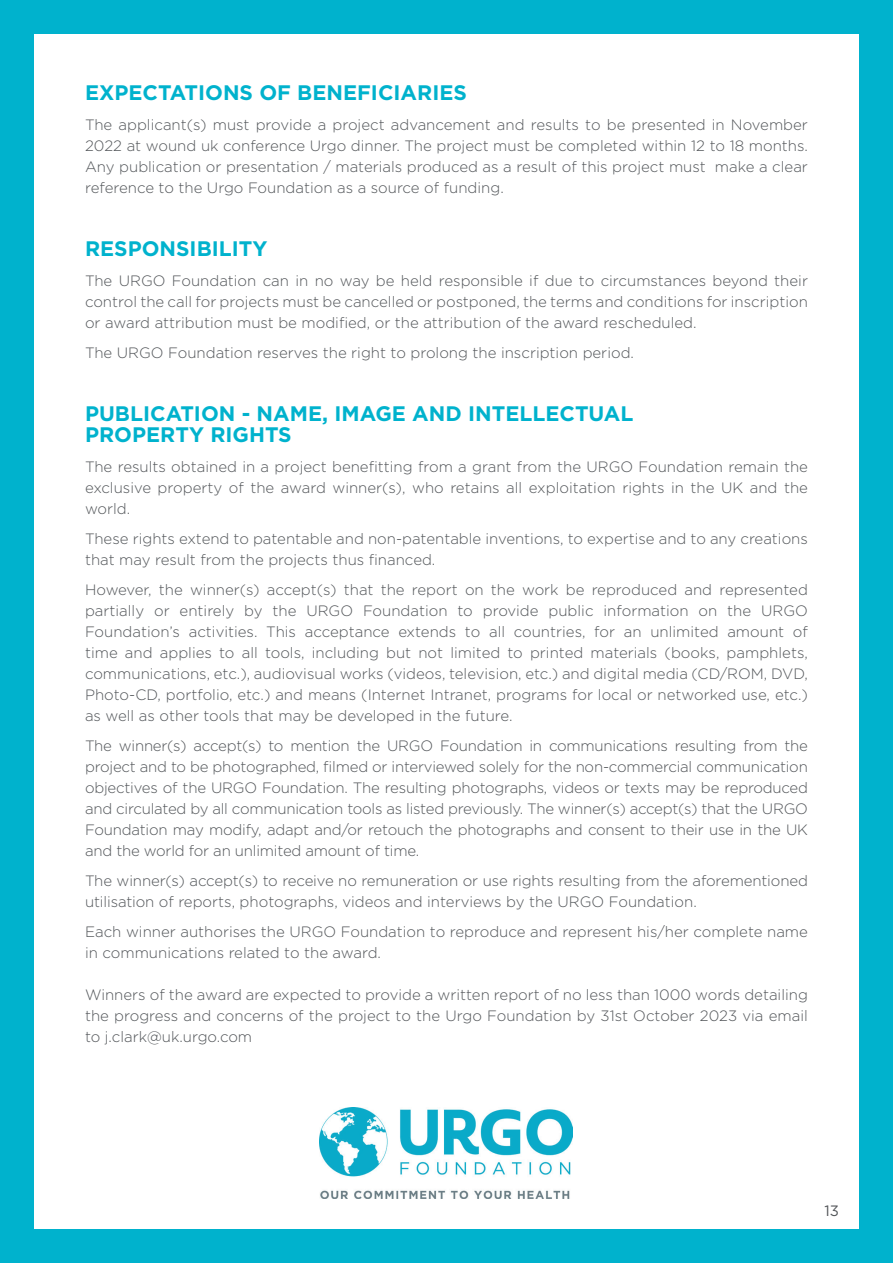
<style>
.page{position:relative;width:893px;height:1263px;background:#00b2cd}
.page>*{position:absolute;margin:0;border:0;box-sizing:border-box;transform-origin:0 0}
.t1{font:700 21px/21px "Gotham";color:#00b2cd}
.t2{font:300 15px/21px "Gotham";color:#525559;text-align:justify}
.t3{font:15px "Gotham";color:#525559}
</style>
<div class="page">
<div style="left:34px;top:34px;width:825px;height:1195px;background:#fff"></div>
<img style="left:319px;top:1108px;width:253px;height:90px">
<h1 class="t1" style="left:85px;top:82px;width:383px">EXPECTATIONS OF BENEFICIARIES</h1>
<p class="t2" style="left:85px;top:114px;width:724px">The applicant(s) must provide a project advancement and results to be presented in November 2022 at wound uk conference Urgo dinner. The project must be completed within 12 to 18 months.<br>Any publication or presentation / materials produced as a result of this project must make a clear reference to the Urgo Foundation as a source of funding.</p>
<h1 class="t1" style="left:85px;top:238px;width:184px">RESPONSIBILITY</h1>
<p class="t2" style="left:85px;top:270px;width:724px">The URGO Foundation can in no way be held responsible if due to circumstances beyond their control the call for projects must be cancelled or postponed, the terms and conditions for inscription or award attribution must be modified, or the attribution of the award rescheduled.</p>
<p class="t2" style="left:85px;top:342px;width:550px">The URGO Foundation reserves the right to prolong the inscription period.</p>
<h1 class="t1" style="left:85px;top:403px;width:550px">PUBLICATION - NAME, IMAGE AND INTELLECTUAL<br>PROPERTY RIGHTS</h1>
<p class="t2" style="left:85px;top:456px;width:724px">The results obtained in a project benefitting from a grant from the URGO Foundation remain the exclusive property of the award winner(s), who retains all exploitation rights in the UK and the world.</p>
<p class="t2" style="left:85px;top:528px;width:724px">These rights extend to patentable and non-patentable inventions, to expertise and to any creations that may result from the projects thus financed.</p>
<p class="t2" style="left:85px;top:579px;width:724px">However, the winner(s) accept(s) that the report on the work be reproduced and represented partially or entirely by the URGO Foundation to provide public information on the URGO Foundation’s activities. This acceptance extends to all countries, for an unlimited amount of time and applies to all tools, including but not limited to printed materials (books, pamphlets, communications, etc.), audiovisual works (videos, television, etc.) and digital media (CD/ROM, DVD, Photo-CD, portfolio, etc.) and means (Internet Intranet, programs for local or networked use, etc.) as well as other tools that may be developed in the future.</p>
<p class="t2" style="left:85px;top:735px;width:724px">The winner(s) accept(s) to mention the URGO Foundation in communications resulting from the project and to be photographed, filmed or interviewed solely for the non-commercial communication objectives of the URGO Foundation. The resulting photographs, videos or texts may be reproduced and circulated by all communication tools as listed previously. The winner(s) accept(s) that the URGO Foundation may modify, adapt and/or retouch the photographs and consent to their use in the UK and the world for an unlimited amount of time.</p>
<p class="t2" style="left:85px;top:870px;width:724px">The winner(s) accept(s) to receive no remuneration or use rights resulting from the aforementioned utilisation of reports, photographs, videos and interviews by the URGO Foundation.</p>
<p class="t2" style="left:85px;top:921px;width:724px">Each winner authorises the URGO Foundation to reproduce and represent his/her complete name in communications related to the award.</p>
<p class="t2" style="left:85px;top:984px;width:724px">Winners of the award are expected to provide a written report of no less than 1000 words detailing the progress and concerns of the project to the Urgo Foundation by 31st October 2023 via email to j.clark@uk.urgo.com</p>
<p class="t3" style="left:824px;top:1202px;width:16px">13</p>
</div>
